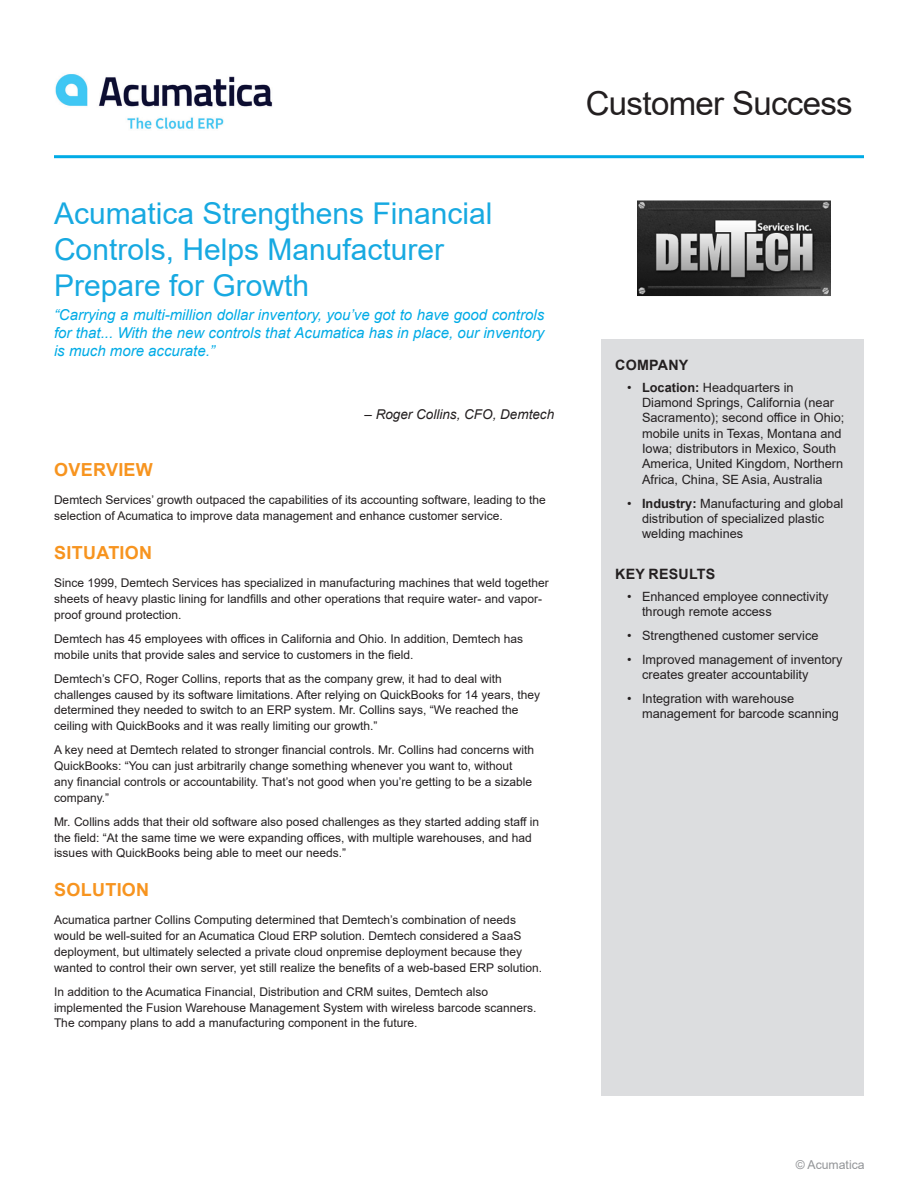
<style>
.page{position:relative;width:918px;height:1188px;background:#fff}
.page>*{position:absolute;margin:0;border:0;box-sizing:border-box;transform-origin:0 0}
.t1{font:33px "Arial";letter-spacing:-.02em;color:#231f20}
.t2{font:30px/36px "Arial";color:#17a9e1}
.Heading_2{font:700 18px "Arial";letter-spacing:.015em;color:#f7941f}
.t3{font:italic 15px/18px "Arial";color:#00abe6;text-align:justify}
.Side_bar_heading_1{font:700 14.25px "Arial";letter-spacing:.015em;color:#231f20}
.t4{font:italic 13.5px "Arial";color:#231f20}
.t5{font:12.75px/15.3px "Arial";color:#231f20}
.t6{font:12.3px "Arial";color:#939598}
.Body_Text{font:12px/15.8px "Arial";color:#231f20}
.s1{font-weight:700}
</style>
<div class="page">
<hr style="left:54px;top:155px;width:810px;height:3px;background:#00abe6">
<img style="left:55px;top:74px;width:218px;height:55px">
<div style="left:601px;top:339px;width:263px;height:757px;background:#dcdddf"></div>
<img style="left:638px;top:201px;width:192px;height:95px">
<h1 class="t1" style="left:586px;top:80px;width:269px">Customer Success</h1>
<p class="t2" style="left:54px;top:195px;width:440px">Acumatica Strengthens Financial<br>Controls, Helps Manufacturer<br>Prepare for Growth</p>
<p class="t3" style="left:54px;top:306px;width:492px">“Carrying a multi-million dollar inventory, you’ve got to have good controls for that... With the new controls that Acumatica has in place, our inventory is much more accurate.”</p>
<p class="t4" style="left:364px;top:406px;width:191px">– Roger Collins, CFO, Demtech</p>
<p class="Heading_2" style="left:54px;top:457px;width:100px">OVERVIEW</p>
<p class="Body_Text" style="left:54px;top:492px;width:493px">Demtech Services’ growth outpaced the capabilities of its accounting software, leading to the selection of Acumatica to improve data management and enhance customer service.</p>
<p class="Heading_2" style="left:54px;top:540px;width:99px">SITUATION</p>
<p class="Body_Text" style="left:54px;top:575px;width:496px">Since 1999, Demtech Services has specialized in manufacturing machines that weld together sheets of heavy plastic lining for landfills and other operations that require water- and vapor&shy;proof ground protection.</p>
<p class="Body_Text" style="left:54px;top:631px;width:471px">Demtech has 45 employees with offices in California and Ohio. In addition, Demtech has mobile units that provide sales and service to customers in the field.</p>
<p class="Body_Text" style="left:54px;top:671px;width:488px">Demtech’s CFO, Roger Collins, reports that as the company grew, it had to deal with challenges caused by its software limitations. After relying on QuickBooks for 14 years, they determined they needed to switch to an ERP system. Mr. Collins says, “We reached the ceiling with QuickBooks and it was really limiting our growth.”</p>
<p class="Body_Text" style="left:54px;top:742px;width:482px">A key need at Demtech related to stronger financial controls. Mr. Collins had concerns with QuickBooks: “You can just arbitrarily change something whenever you want to, without any financial controls or accountability. That’s not good when you’re getting to be a sizable company.”</p>
<p class="Body_Text" style="left:54px;top:814px;width:487px">Mr. Collins adds that their old software also posed challenges as they started adding staff in the field: “At the same time we were expanding offices, with multiple warehouses, and had issues with QuickBooks being able to meet our needs.”</p>
<p class="Heading_2" style="left:54px;top:877px;width:96px">SOLUTION</p>
<p class="Body_Text" style="left:54px;top:912px;width:490px">Acumatica partner Collins Computing determined that Demtech’s combination of needs would be well-suited for an Acumatica Cloud ERP solution. Demtech considered a SaaS deployment, but ultimately selected a private cloud onpremise deployment because they wanted to control their own server, yet still realize the benefits of a web-based ERP solution.</p>
<p class="Body_Text" style="left:54px;top:984px;width:484px">In addition to the Acumatica Financial, Distribution and CRM suites, Demtech also implemented the Fusion Warehouse Management System with wireless barcode scanners.<br>The company plans to add a manufacturing component in the future.</p>
<p class="Side_bar_heading_1" style="left:615px;top:355px;width:75px">COMPANY</p>
<p class="t5" style="left:642px;top:380px;width:204px;text-indent:-15px">• <span class="s1">Location:</span> Headquarters in Diamond Springs, California (near Sacramento); second office in Ohio; mobile units in Texas, Montana and Iowa; distributors in Mexico, South America, United Kingdom, Northern Africa, China, SE Asia, Australia</p>
<p class="t5" style="left:642px;top:496px;width:203px;text-indent:-15px">• <span class="s1">Industry:</span> Manufacturing and global distribution of specialized plastic welding machines</p>
<p class="Side_bar_heading_1" style="left:615px;top:564px;width:102px">KEY RESULTS</p>
<p class="t5" style="left:642px;top:588px;width:188px;text-indent:-15px">• Enhanced employee connectivity through remote access</p>
<p class="t5" style="left:627px;top:628px;width:193px">• Strengthened customer service</p>
<p class="t5" style="left:642px;top:651px;width:202px;text-indent:-15px">• Improved management of inventory creates greater accountability</p>
<p class="t5" style="left:642px;top:690px;width:199px;text-indent:-15px">• Integration with warehouse management for barcode scanning</p>
<p class="t6" style="left:796px;top:1156px;width:70px">© Acumatica</p>
</div>
